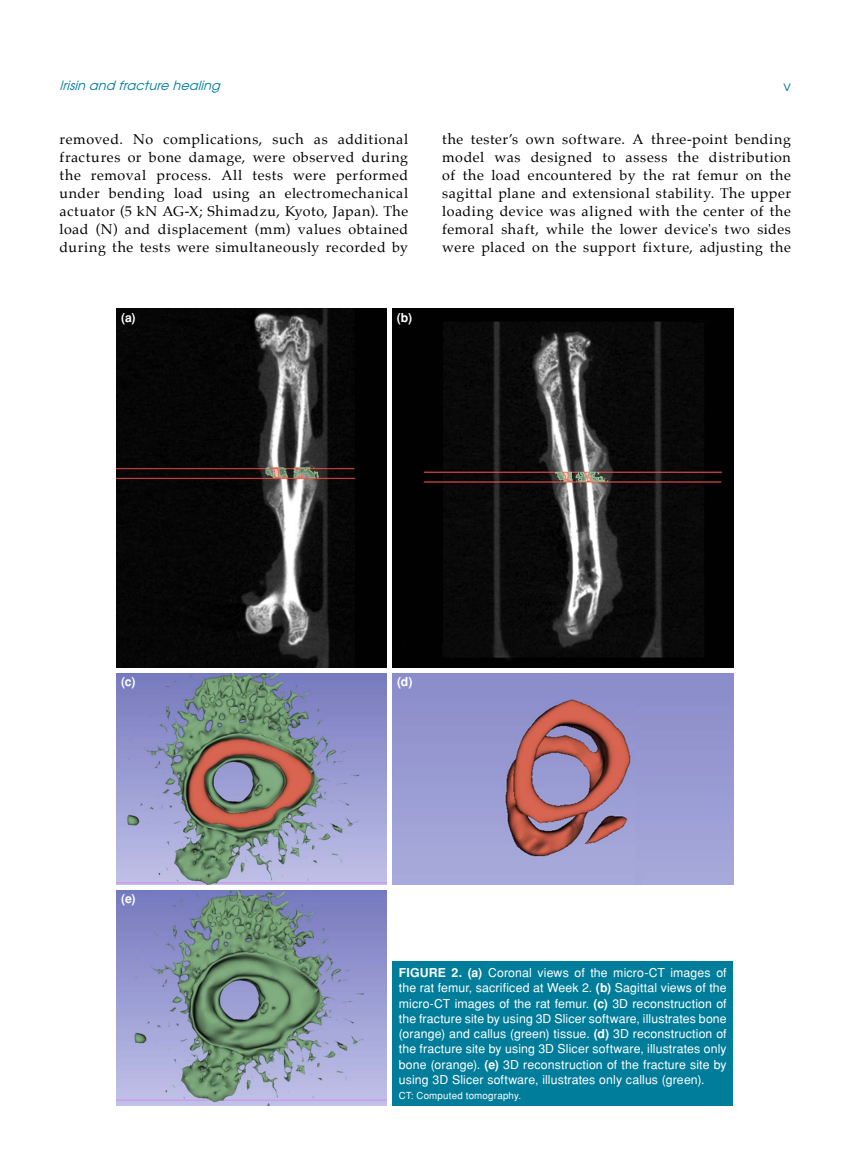
<style>
.page{position:relative;width:859px;height:1170px;background:#fff}
.page>*{position:absolute;margin:0;border:0;box-sizing:border-box;transform-origin:0 0}
.t1{font:14.25px/18px "Palatino";letter-spacing:.04em;color:#000;text-align:justify}
.t2{font:13.5px "Avant Garde Tr";color:#007d9a}
.t3{font:italic 12.75px "Avant Garde Tr";color:#007d9a}
.t4{font:12.3px/15.3px "Helvetica Normal Tr";letter-spacing:.01em;color:#fff;text-align:justify}
.t5{font:700 12.3px "Helvetica Tr";color:#fff}
.t6{font:9.75px "Helvetica Normal Tr";letter-spacing:.02em;color:#fff}
.s1{font-family:"Helvetica Tr";font-weight:700}
</style>
<div class="page">
<img style="left:117px;top:308px;width:617px;height:797px">
<div style="left:392px;top:961px;width:341px;height:144px;background:#007d9a"></div>
<hr style="left:116px;top:668px;width:619px;height:4px;background:#fff">
<hr style="left:388px;top:307px;width:4px;height:799px;background:#fff">
<div style="left:116px;top:884px;width:619px;height:5px;background:#fff"></div>
<p class="t3" style="left:60px;top:78px;width:166px">Irisin and fracture healing</p>
<p class="t2" style="left:783px;top:77px;width:9px">v</p>
<p class="t1" style="left:60px;top:130px;width:350px">removed. No complications, such as additional fractures or bone damage, were observed during the removal process. All tests were performed under bending load using an electromechanical actuator (5 kN AG-X; Shimadzu, Kyoto, Japan). The load (N) and displacement (mm) values obtained during the tests were simultaneously recorded by</p>
<p class="t1" style="left:442px;top:130px;width:350px">the tester’s own software. A three-point bending model was designed to assess the distribution of the load encountered by the rat femur on the sagittal plane and extensional stability. The upper loading device was aligned with the center of the femoral shaft, while the lower device's two sides were placed on the support fixture, adjusting the</p>
<p class="t5" style="left:121px;top:310px;width:16px">(a)</p>
<p class="t5" style="left:397px;top:310px;width:17px">(b)</p>
<p class="t5" style="left:121px;top:674px;width:16px">(c)</p>
<p class="t5" style="left:121px;top:891px;width:16px">(e)</p>
<p class="t5" style="left:397px;top:674px;width:17px">(d)</p>
<p class="t4" style="left:399px;top:964px;width:329px"><span class="s1">FIGURE 2. (a)</span> Coronal views of the micro-CT images of the rat femur, sacrificed at Week 2. <span class="s1">(b)</span> Sagittal views of the micro-CT images of the rat femur. <span class="s1">(c)</span> 3D reconstruction of the fracture site by using 3D Slicer software, illustrates bone (orange) and callus (green) tissue. <span class="s1">(d)</span> 3D reconstruction of the fracture site by using 3D Slicer software, illustrates only bone (orange). <span class="s1">(e)</span> 3D reconstruction of the fracture site by using 3D Slicer software, illustrates only callus (green).</p>
<p class="t6" style="left:399px;top:1089px;width:124px">CT: Computed tomography.</p>
</div>
